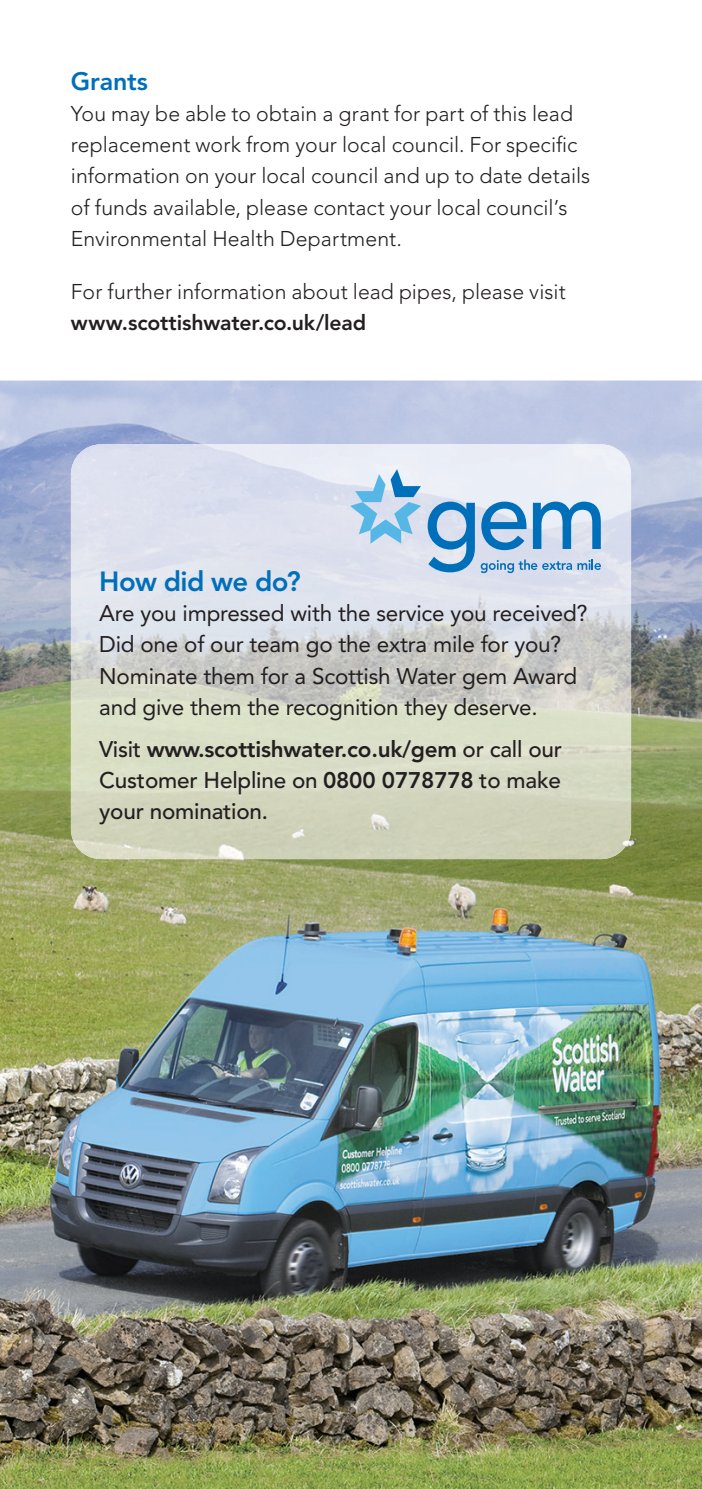
<style>
.page{position:relative;width:702px;height:1489px;background:#fff}
.page>*{position:absolute;margin:0;border:0;box-sizing:border-box;transform-origin:0 0}
.t1{font:800 27.5px "Avenir";letter-spacing:-.02em;color:#006fba}
.t2{font:800 25px "Avenir";letter-spacing:-.005em;color:#006fba}
.t3{font:22.5px/31.2px "Avenir";letter-spacing:-.01em;color:#231f20}
.t4{font:500 22.5px/31.2px "Avenir";letter-spacing:-.01em;color:#231f20;text-align:justify}
.t5{font:300 21.25px/31.2px "Avenir";letter-spacing:.005em;color:#231f20}
.t6{font:800 21.25px "Avenir";letter-spacing:-.01em;color:#231f20}
.s1{font-weight:800}
</style>
<div class="page">
<img style="left:0;top:380px;width:702px;height:1108px">
<img style="left:71px;top:444px;width:560px;height:415px">
<svg style="left:350px;top:469px;width:71px;height:74px;background:#a7cee9"></svg>
<svg style="left:427px;top:501px;width:174px;height:72px;background:#8cb7db"></svg>
<p class="t2" style="left:71px;top:66px;width:79px">Grants</p>
<p class="t5" style="left:71px;top:98px;width:521px">You may be able to obtain a grant for part of this lead replacement work from your local council. For specific information on your local council and up to date details of funds available, please contact your local council’s Environmental Health Department.</p>
<p class="t5" style="left:71px;top:275px;width:496px">For further information about lead pipes, please visit</p>
<p class="t6" style="left:71px;top:310px;width:297px">www.scottishwater.co.uk/lead</p>
<p class="t1" style="left:99px;top:565px;width:203px">How did we do?</p>
<p class="t3" style="left:99px;top:598px;width:490px">Are you impressed with the service you received?<br>Did one of our team go the extra mile for you?<br>Nominate them for a Scottish Water gem Award and give them the recognition they deserve.</p>
<p class="t4" style="left:99px;top:734px;width:464px">Visit <span class="s1">www.scottishwater.co.uk/gem</span> or call our Customer Helpline on <span class="s1">0800 0778778</span> to make your nomination.</p>
</div>
